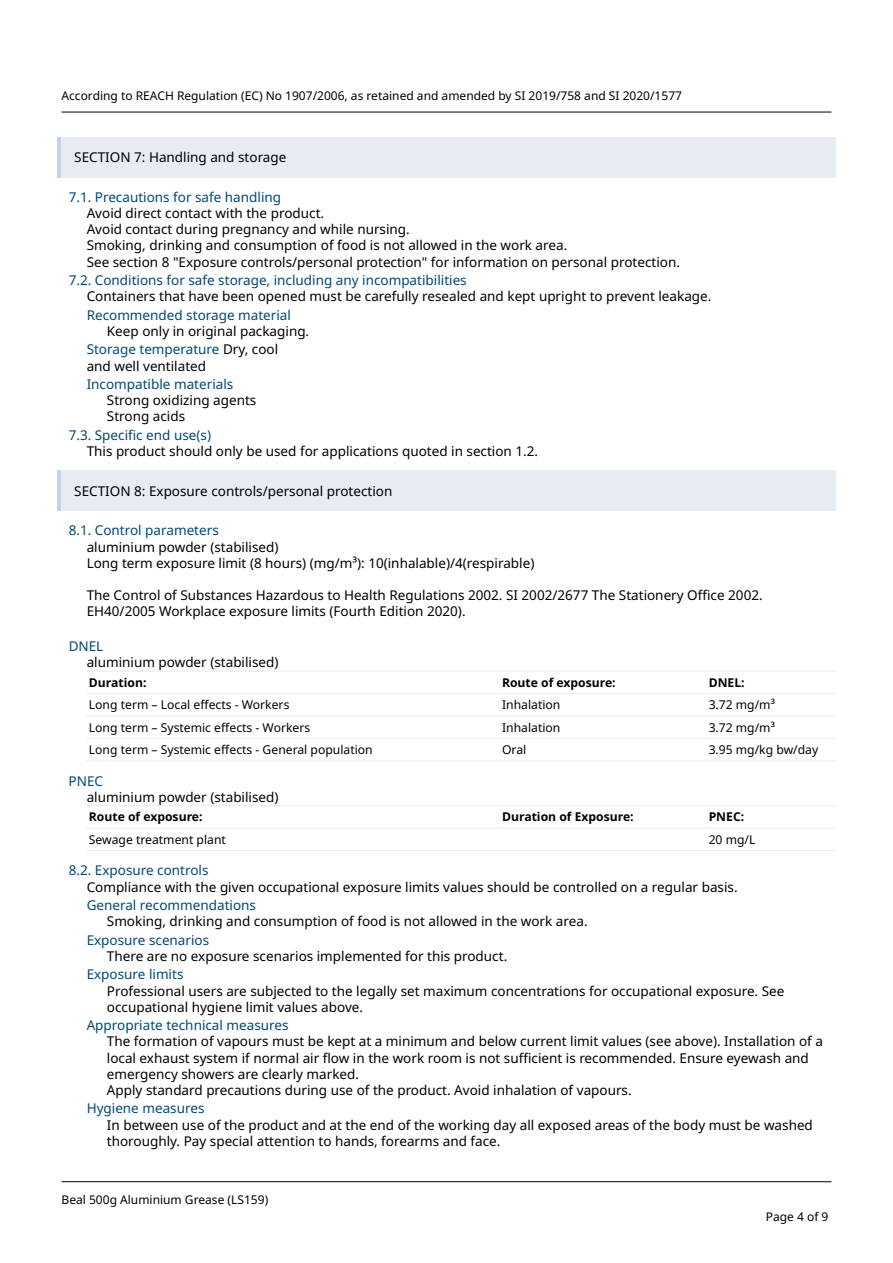
<style>
.page{position:relative;width:893px;height:1263px;background:#fff}
.page>*{position:absolute;margin:0;border:0;box-sizing:border-box;transform-origin:0 0}
.t1{font:13.5px/16.2px "Noto Sans";color:#000}
.t2{font:13.5px "Noto Sans";color:#004878}
.t3{font:12.15px "Noto Sans";color:#000}
.t4{font:700 12.15px "Noto Sans";color:#000}
.t5{font:12px "Noto Sans";color:#000}
.s1{color:#004878}
</style>
<div class="page">
<hr style="left:62px;top:112px;width:769px;height:1px;background:#000">
<hr style="left:62px;top:1181px;width:769px;height:1px;background:#000">
<div style="left:57px;top:137px;width:778px;height:41px;background:#e8edf5"></div>
<hr style="left:57px;top:137px;width:4px;height:41px;background:#c5d3e4">
<div style="left:57px;top:470px;width:778px;height:41px;background:#e8edf5"></div>
<hr style="left:57px;top:470px;width:4px;height:41px;background:#c5d3e4">
<hr style="left:87px;top:671px;width:413px;height:1px;background:#e8edf5">
<hr style="left:500px;top:671px;width:206px;height:1px;background:#e8edf5">
<hr style="left:706px;top:671px;width:129px;height:1px;background:#e8edf5">
<hr style="left:87px;top:693px;width:413px;height:1px;background:#e8edf5">
<hr style="left:500px;top:693px;width:206px;height:1px;background:#e8edf5">
<hr style="left:706px;top:693px;width:129px;height:1px;background:#e8edf5">
<hr style="left:87px;top:715px;width:413px;height:2px;background:#e8edf5">
<hr style="left:500px;top:715px;width:206px;height:2px;background:#e8edf5">
<hr style="left:706px;top:715px;width:129px;height:2px;background:#e8edf5">
<hr style="left:87px;top:738px;width:413px;height:1px;background:#e8edf5">
<hr style="left:500px;top:738px;width:206px;height:1px;background:#e8edf5">
<hr style="left:706px;top:738px;width:129px;height:1px;background:#e8edf5">
<hr style="left:87px;top:760px;width:413px;height:1px;background:#e8edf5">
<hr style="left:500px;top:760px;width:206px;height:1px;background:#e8edf5">
<hr style="left:706px;top:760px;width:129px;height:1px;background:#e8edf5">
<hr style="left:87px;top:805px;width:413px;height:1px;background:#e8edf5">
<hr style="left:500px;top:805px;width:206px;height:1px;background:#e8edf5">
<hr style="left:706px;top:805px;width:129px;height:1px;background:#e8edf5">
<hr style="left:87px;top:828px;width:413px;height:1px;background:#e8edf5">
<hr style="left:500px;top:828px;width:206px;height:1px;background:#e8edf5">
<hr style="left:706px;top:828px;width:129px;height:1px;background:#e8edf5">
<hr style="left:87px;top:850px;width:413px;height:1px;background:#e8edf5">
<hr style="left:500px;top:850px;width:206px;height:1px;background:#e8edf5">
<hr style="left:706px;top:850px;width:129px;height:1px;background:#e8edf5">
<p class="t5" style="left:62px;top:87px;width:622px">According to REACH Regulation (EC) No 1907/2006, as retained and amended by SI 2019/758 and SI 2020/1577</p>
<p class="t1" style="left:74px;top:149px;width:214px">SECTION 7: Handling and storage</p>
<p class="t2" style="left:69px;top:187px;width:214px">7.1. Precautions for safe handling</p>
<p class="t1" style="left:87px;top:205px;width:594px">Avoid direct contact with the product.<br>Avoid contact during pregnancy and while nursing.<br>Smoking, drinking and consumption of food is not allowed in the work area.<br>See section 8 "Exposure controls/personal protection" for information on personal protection.</p>
<p class="t2" style="left:69px;top:271px;width:399px">7.2. Conditions for safe storage, including any incompatibilities</p>
<p class="t1" style="left:87px;top:289px;width:626px">Containers that have been opened must be carefully resealed and kept upright to prevent leakage.</p>
<p class="t2" style="left:87px;top:305px;width:206px">Recommended storage material</p>
<p class="t1" style="left:87px;top:322px;width:224px;line-height:18.6px;text-indent:20px">Keep only in original packaging.<br><span class="s1">Storage temperature</span> Dry, cool</p>
<p class="t1" style="left:87px;top:358px;width:121px">and well ventilated</p>
<p class="t2" style="left:87px;top:374px;width:148px">Incompatible materials</p>
<p class="t1" style="left:107px;top:393px;width:151px">Strong oxidizing agents<br>Strong acids</p>
<p class="t1" style="left:87px;top:443px;width:453px">This product should only be used for applications quoted in section 1.2.</p>
<p class="t1" style="left:74px;top:483px;width:320px">SECTION 8: Exposure controls/personal protection</p>
<p class="t2" style="left:69px;top:521px;width:152px">8.1. Control parameters</p>
<p class="t1" style="left:87px;top:539px;width:449px">aluminium powder (stabilised)<br>Long term exposure limit (8 hours) (mg/m³): 10(inhalable)/4(respirable)</p>
<p class="t1" style="left:87px;top:587px;width:677px">The Control of Substances Hazardous to Health Regulations 2002. SI 2002/2677 The Stationery Office 2002.<br>EH40/2005 Workplace exposure limits (Fourth Edition 2020).</p>
<p class="t2" style="left:69px;top:637px;width:36px">DNEL</p>
<p class="t1" style="left:87px;top:655px;width:193px">aluminium powder (stabilised)</p>
<p class="t4" style="left:89px;top:674px;width:59px">Duration:</p>
<p class="t4" style="left:502px;top:674px;width:115px">Route of exposure:</p>
<p class="t4" style="left:708px;top:674px;width:38px">DNEL:</p>
<p class="t3" style="left:89px;top:696px;width:202px">Long term – Local effects - Workers</p>
<p class="t3" style="left:502px;top:696px;width:60px">Inhalation</p>
<p class="t3" style="left:708px;top:696px;width:68px">3.72 mg/m³</p>
<p class="t3" style="left:89px;top:719px;width:223px">Long term – Systemic effects - Workers</p>
<p class="t3" style="left:502px;top:719px;width:60px">Inhalation</p>
<p class="t3" style="left:708px;top:719px;width:68px">3.72 mg/m³</p>
<p class="t3" style="left:89px;top:741px;width:285px">Long term – Systemic effects - General population</p>
<p class="t3" style="left:502px;top:741px;width:26px">Oral</p>
<p class="t3" style="left:708px;top:741px;width:111px">3.95 mg/kg bw/day</p>
<p class="t2" style="left:69px;top:771px;width:36px">PNEC</p>
<p class="t1" style="left:87px;top:789px;width:193px">aluminium powder (stabilised)</p>
<p class="t4" style="left:89px;top:808px;width:115px">Route of exposure:</p>
<p class="t4" style="left:502px;top:808px;width:133px">Duration of Exposure:</p>
<p class="t4" style="left:708px;top:808px;width:37px">PNEC:</p>
<p class="t3" style="left:89px;top:831px;width:138px">Sewage treatment plant</p>
<p class="t3" style="left:708px;top:831px;width:48px">20 mg/L</p>
<p class="t2" style="left:69px;top:861px;width:141px">8.2. Exposure controls</p>
<p class="t1" style="left:87px;top:879px;width:652px">Compliance with the given occupational exposure limits values should be controlled on a regular basis.</p>
<p class="t2" style="left:87px;top:896px;width:171px">General recommendations</p>
<p class="t1" style="left:107px;top:914px;width:482px">Smoking, drinking and consumption of food is not allowed in the work area.</p>
<p class="t2" style="left:87px;top:930px;width:124px">Exposure scenarios</p>
<p class="t1" style="left:107px;top:948px;width:402px">There are no exposure scenarios implemented for this product.</p>
<p class="t2" style="left:87px;top:965px;width:98px">Exposure limits</p>
<p class="t1" style="left:107px;top:983px;width:679px">Professional users are subjected to the legally set maximum concentrations for occupational exposure. See occupational hygiene limit values above.</p>
<p class="t2" style="left:87px;top:1016px;width:203px">Appropriate technical measures</p>
<p class="t1" style="left:107px;top:1034px;width:717px">The formation of vapours must be kept at a minimum and below current limit values (see above). Installation of a local exhaust system if normal air flow in the work room is not sufficient is recommended. Ensure eyewash and emergency showers are clearly marked.<br>Apply standard precautions during use of the product. Avoid inhalation of vapours.</p>
<p class="t2" style="left:87px;top:1099px;width:119px">Hygiene measures</p>
<p class="t1" style="left:107px;top:1117px;width:707px">In between use of the product and at the end of the working day all exposed areas of the body must be washed thoroughly. Pay special attention to hands, forearms and face.</p>
<p class="t2" style="left:69px;top:425px;width:144px">7.3. Specific end use(s)</p>
<p class="t5" style="left:62px;top:1191px;width:208px">Beal 500g Aluminium Grease (LS159)</p>
<p class="t5" style="left:765px;top:1208px;width:64px">Page 4 of 9</p>
</div>
